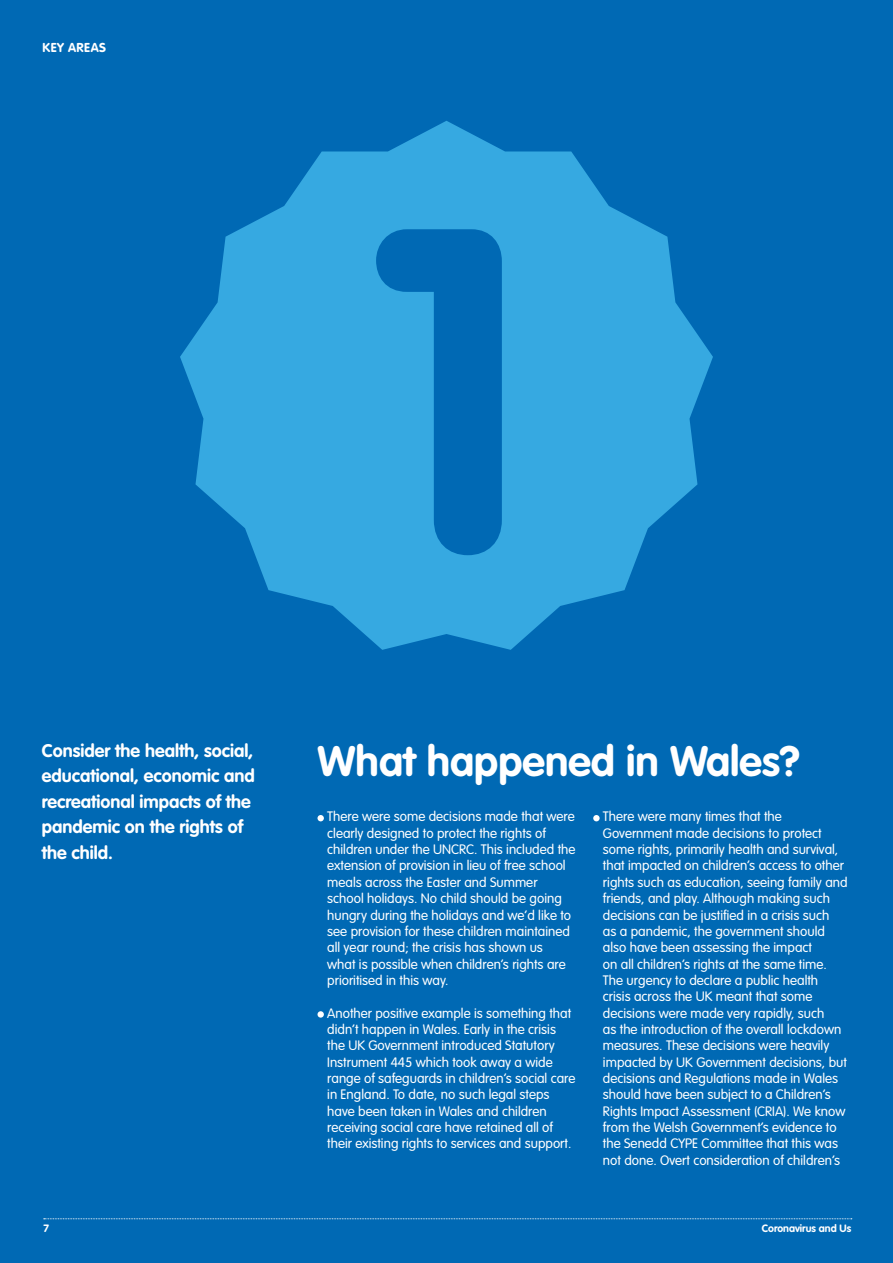
<style>
.page{position:relative;width:893px;height:1263px;background:#0069b4}
.page>*{position:absolute;margin:0;border:0;box-sizing:border-box;transform-origin:0 0}
.t1{font:700 453.9px "VAG Rounded";color:#0069b4}
.t2{font:700 42px "VAG Rounded";color:#fff}
.t3{font:700 18px/25.5px "VAG Rounded";color:#fff}
.t4{font:300 13.5px/16.4px "VAG Rounded";color:#fff}
.t5{font:700 12.75px "VAG Rounded";letter-spacing:.045em;color:#fff}
.t6{font:700 10.5px "VAG Rounded";color:#fff}
</style>
<div class="page">
<svg style="left:44px;top:1218px;width:808px;height:1px"></svg>
<div style="left:317px;top:815px;width:7px;height:6px;background:#fff;border-radius:3px"></div>
<div style="left:317px;top:1011px;width:7px;height:6px;background:#fff;border-radius:3px"></div>
<div style="left:593px;top:815px;width:7px;height:6px;background:#fff;border-radius:3px"></div>
<svg style="left:180px;top:121px;width:533px;height:529px;fill:#36a9e1"></svg>
<p class="t5" style="left:43px;top:41px;width:65px">KEY AREAS</p>
<h1 class="t1" style="left:365px;top:126px;width:169px">1</h1>
<h3 class="t3" style="left:42px;top:738px;width:215px">Consider the health, social, educational, economic and recreational impacts of the pandemic on the rights of the child.</h3>
<h2 class="t2" style="left:317px;top:736px;width:484px">What happened in Wales?</h2>
<p class="t4" style="left:327px;top:808px;width:250px">There were some decisions made that were clearly designed to protect the rights of children under the UNCRC. This included the extension of provision in lieu of free school meals across the Easter and Summer school holidays. No child should be going hungry during the holidays and we’d like to see provision for these children maintained all year round; the crisis has shown us<br>what is possible when children’s rights are prioritised in this way.</p>
<p class="t4" style="left:327px;top:1005px;width:250px">Another positive example is something that didn’t happen in Wales. Early in the crisis the UK Government introduced Statutory Instrument 445 which took away a wide range of safeguards in children’s social care in England. To date, no such legal steps have been taken in Wales and children receiving social care have retained all of their existing rights to services and support.</p>
<p class="t4" style="left:603px;top:808px;width:246px">There were many times that the Government made decisions to protect some rights, primarily health and survival, that impacted on children’s access to other rights such as education, seeing family and friends, and play. Although making such decisions can be justified in a crisis such<br>as a pandemic, the government should also have been assessing the impact<br>on all children’s rights at the same time.<br>The urgency to declare a public health crisis across the UK meant that some decisions were made very rapidly, such<br>as the introduction of the overall lockdown measures. These decisions were heavily impacted by UK Government decisions, but decisions and Regulations made in Wales should have been subject to a Children’s Rights Impact Assessment (CRIA). We know from the Welsh Government’s evidence to the Senedd CYPE Committee that this was not done. Overt consideration of children’s</p>
<p class="t6" style="left:43px;top:1222px;width:7px">7</p>
<p class="t6" style="left:762px;top:1222px;width:91px">Coronavirus and Us</p>
</div>
